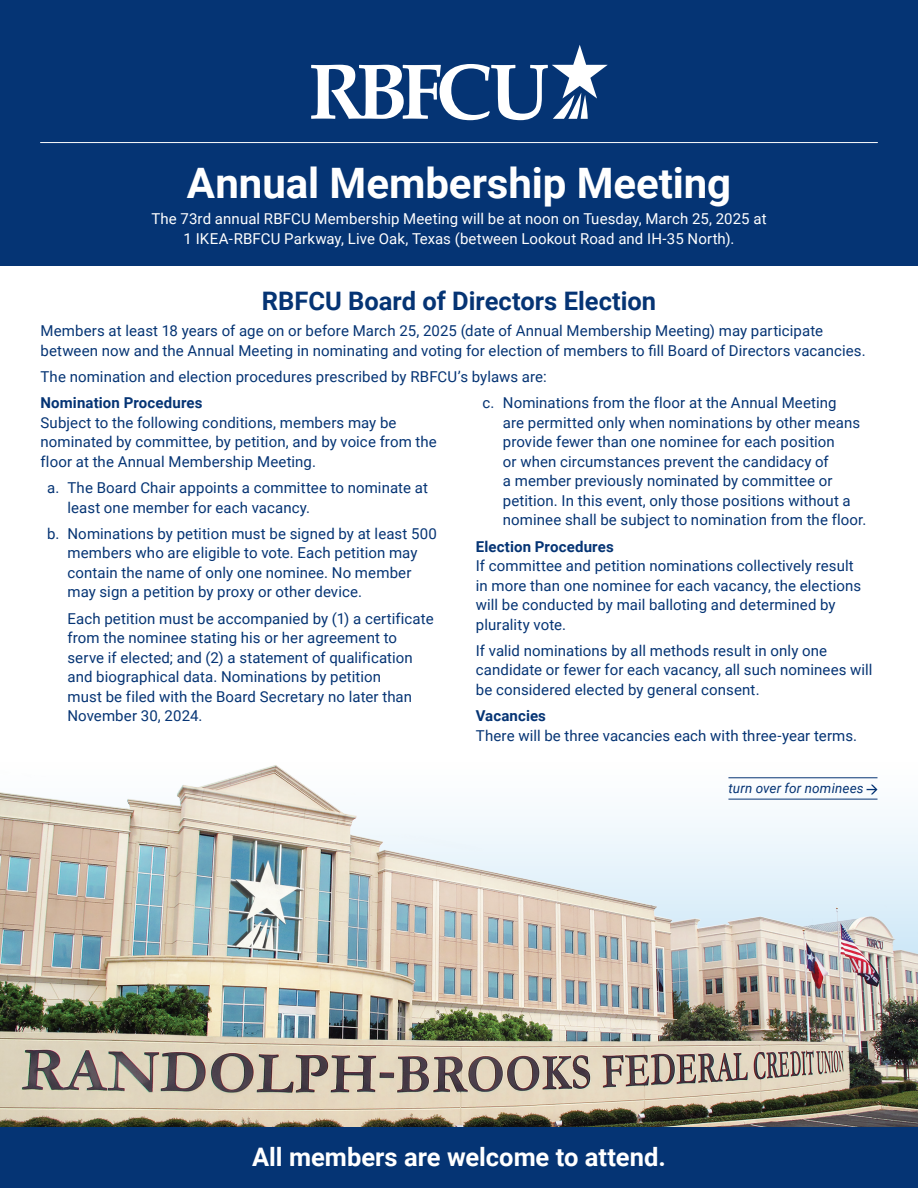
<style>
.page{position:relative;width:918px;height:1188px;background:#fff}
.page>*{position:absolute;margin:0;border:0;box-sizing:border-box;transform-origin:0 0}
.t1{font:700 42px "Roboto";color:#fff}
.t2{font:700 25.5px "Roboto";color:#053474}
.t3{font:700 25.5px "Roboto";color:#fff}
.t4{font:15px/19.5px "Roboto";letter-spacing:.005em;color:#053474}
.t5{font:15px/19.5px "Roboto";letter-spacing:.005em;color:#fff;text-align:center}
.t6{font:700 15px "Roboto";letter-spacing:.01em;color:#053474}
.t7{font:italic 13.5px "Roboto";letter-spacing:.015em;color:#053474}
</style>
<div class="page">
<div style="left:0;top:1126px;width:918px;height:62px;background:#053474"></div>
<div style="left:0;top:0;width:918px;height:266px;background:#053474"></div>
<img style="left:0;top:765px;width:918px;height:361px">
<hr style="left:40px;top:142px;width:838px;height:1px;background:#fff">
<hr style="left:728px;top:778px;width:150px;height:1px;background:#053474">
<hr style="left:728px;top:799px;width:150px;height:1px;background:#053474">
<svg style="left:311px;top:45px;width:297px;height:75px"></svg>
<svg style="left:867px;top:785px;width:11px;height:9px"></svg>
<h1 class="t1" style="left:187px;top:153px;width:546px">Annual Membership Meeting</h1>
<p class="t5" style="left:151px;top:208px;width:617px">The 73rd annual RBFCU Membership Meeting will be at noon on Tuesday, March 25, 2025 at<br>1 IKEA-RBFCU Parkway, Live Oak, Texas (between Lookout Road and IH-35 North).</p>
<h2 class="t2" style="left:262px;top:283px;width:396px">RBFCU Board of Directors Election</h2>
<p class="t4" style="left:40px;top:321px;width:827px">Members at least 18 years of age on or before March 25, 2025 (date of Annual Membership Meeting) may participate between now and the Annual Meeting in nominating and voting for election of members to fill Board of Directors vacancies.</p>
<p class="t4" style="left:40px;top:367px;width:508px">The nomination and election procedures prescribed by RBFCU’s bylaws are:</p>
<h3 class="t6" style="left:40px;top:393px;width:164px">Nomination Procedures</h3>
<p class="t4" style="left:40px;top:412px;width:398px">Subject to the following conditions, members may be nominated by committee, by petition, and by voice from the floor at the Annual Membership Meeting.</p>
<p class="t4" style="left:68px;top:478px;width:362px;text-indent:-20px">a. The Board Chair appoints a committee to nominate at least one member for each vacancy.</p>
<p class="t4" style="left:68px;top:523px;width:371px;text-indent:-20px">b. Nominations by petition must be signed by at least 500 members who are eligible to vote. Each petition may contain the name of only one nominee. No member may sign a petition by proxy or other device.</p>
<p class="t4" style="left:68px;top:608px;width:368px">Each petition must be accompanied by (1) a certificate from the nominee stating his or her agreement to serve if elected; and (2) a statement of qualification and biographical data. Nominations by petition<br>must be filed with the Board Secretary no later than November 30, 2024.</p>
<p class="t4" style="left:503px;top:393px;width:365px;text-indent:-20px">c. Nominations from the floor at the Annual Meeting<br>are permitted only when nominations by other means provide fewer than one nominee for each position<br>or when circumstances prevent the candidacy of<br>a member previously nominated by committee or petition. In this event, only those positions without a nominee shall be subject to nomination from the floor.</p>
<h3 class="t6" style="left:476px;top:536px;width:139px">Election Procedures</h3>
<p class="t4" style="left:476px;top:556px;width:387px">If committee and petition nominations collectively result in more than one nominee for each vacancy, the elections will be conducted by mail balloting and determined by plurality vote.</p>
<p class="t4" style="left:476px;top:640px;width:398px">If valid nominations by all methods result in only one candidate or fewer for each vacancy, all such nominees will be considered elected by general consent.</p>
<h3 class="t6" style="left:476px;top:705px;width:72px">Vacancies</h3>
<p class="t4" style="left:476px;top:725px;width:383px">There will be three vacancies each with three-year terms.</p>
<p class="t7" style="left:728px;top:779px;width:137px">turn over for nominees</p>
<h2 class="t3" style="left:252px;top:1139px;width:415px">All members are welcome to attend.</h2>
</div>
